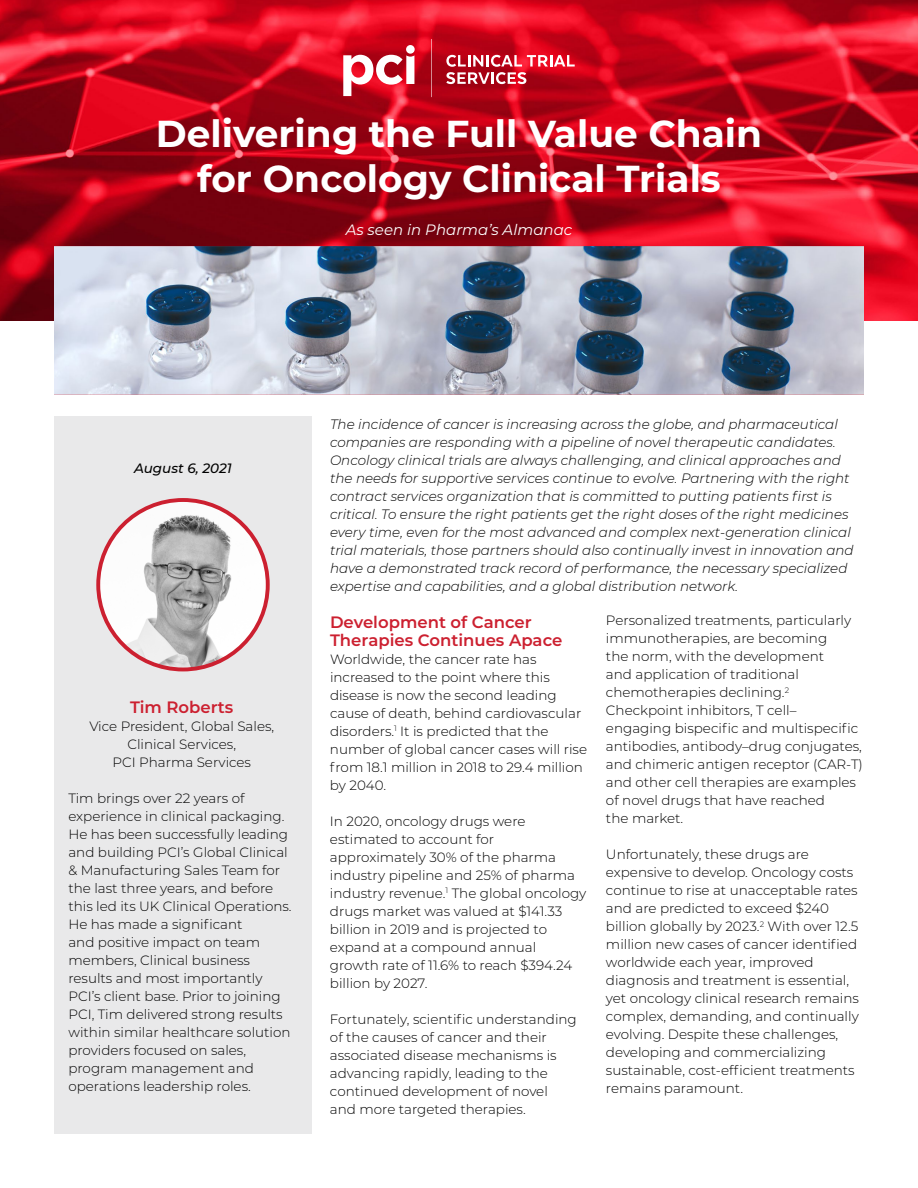
<style>
.page{position:relative;width:918px;height:1188px;background:#fff}
.page>*{position:absolute;margin:0;border:0;box-sizing:border-box;transform-origin:0 0}
.t1{font:700 37.5px/45px "Montserrat";color:#fff;text-align:center}
.t2{font:600 16.5px/18px "Montserrat";color:#cc2030}
.t3{font:italic 15px "Montserrat";color:#fff}
.t4{font:300 13.5px/18px "Montserrat";color:#000}
.t5{font:italic 300 13.5px/18px "Montserrat";color:#000}
.t6{font:italic 500 13.5px "Montserrat";color:#000}
</style>
<div class="page">
<img style="left:0;top:0;width:918px;height:320px">
<img style="left:54px;top:246px;width:810px;height:149px">
<div style="left:54px;top:416px;width:258px;height:718px;background:#e9e9ea"></div>
<svg style="left:446px;top:55px;width:129px;height:29px"></svg>
<div style="left:406px;top:45px;width:9px;height:9px;background:#fff;border-radius:50%"></div>
<svg style="left:343px;top:55px;width:71px;height:41px"></svg>
<hr style="left:431px;top:39px;width:1px;height:58px;background:#fff">
<svg style="left:96px;top:498px;width:174px;height:173px;background:#cd2d3c"></svg>
<img style="left:100px;top:502px;width:166px;height:166px;border-radius:83px">
<h1 class="t1" style="left:156px;top:109px;width:608px">Delivering the Full Value Chain for Oncology Clinical Trials</h1>
<p class="t3" style="left:346px;top:219px;width:228px">As seen in Pharma’s Almanac</p>
<p class="t6" style="left:134px;top:458px;width:99px">August 6, 2021</p>
<p class="t2" style="left:130px;top:697px;width:105px">Tim Roberts</p>
<p class="t4" style="left:89px;top:717px;width:186px;text-align:center">Vice President, Global Sales,<br>Clinical Services,<br>PCI Pharma Services</p>
<p class="t4" style="left:68px;top:789px;width:225px">Tim brings over 22 years of experience in clinical packaging.<br>He has been successfully leading and building PCI’s Global Clinical &amp; Manufacturing Sales Team for the last three years, and before this led its UK Clinical Operations.<br>He has made a significant<br>and positive impact on team members, Clinical business results and most importantly<br>PCI’s client base. Prior to joining<br>PCI, Tim delivered strong results within similar healthcare solution providers focused on sales, program management and operations leadership roles.</p>
<p class="t5" style="left:330px;top:415px;width:525px">The incidence of cancer is increasing across the globe, and pharmaceutical companies are responding with a pipeline of novel therapeutic candidates.<br>Oncology clinical trials are always challenging, and clinical approaches and the needs for supportive services continue to evolve. Partnering with the right contract services organization that is committed to putting patients first is critical. To ensure the right patients get the right doses of the right medicines every time, even for the most advanced and complex next-generation clinical trial materials, those partners should also continually invest in innovation and have a demonstrated track record of performance, the necessary specialized expertise and capabilities, and a global distribution network.</p>
<p class="t2" style="left:330px;top:612px;width:234px">Development of Cancer<br>Therapies Continues Apace</p>
<p class="t4" style="left:330px;top:650px;width:259px">Worldwide, the cancer rate has increased to the point where this disease is now the second leading cause of death, behind cardiovascular disorders.<sup>1</sup> It is predicted that the number of global cancer cases will rise from 18.1 million in 2018 to 29.4 million by 2040.</p>
<p class="t4" style="left:330px;top:812px;width:258px">In 2020, oncology drugs were estimated to account for approximately 30% of the pharma industry pipeline and 25% of pharma industry revenue.<sup>1</sup> The global oncology drugs market was valued at $141.33 billion in 2019 and is projected to expand at a compound annual growth rate of 11.6% to reach $394.24 billion by 2027.</p>
<p class="t4" style="left:330px;top:1010px;width:248px">Fortunately, scientific understanding of the causes of cancer and their associated disease mechanisms is advancing rapidly, leading to the continued development of novel and more targeted therapies.</p>
<p class="t4" style="left:606px;top:611px;width:258px">Personalized treatments, particularly immunotherapies, are becoming<br>the norm, with the development<br>and application of traditional chemotherapies declining.<sup>2<br></sup>Checkpoint inhibitors, T cell– engaging bispecific and multispecific antibodies, antibody–drug conjugates, and chimeric antigen receptor (CAR-T) and other cell therapies are examples of novel drugs that have reached<br>the market.</p>
<p class="t4" style="left:606px;top:845px;width:255px">Unfortunately, these drugs are expensive to develop. Oncology costs continue to rise at unacceptable rates and are predicted to exceed $240 billion globally by 2023.<sup>2</sup> With over 12.5 million new cases of cancer identified worldwide each year, improved diagnosis and treatment is essential, yet oncology clinical research remains complex, demanding, and continually evolving. Despite these challenges, developing and commercializing sustainable, cost-efficient treatments remains paramount.</p>
</div>
